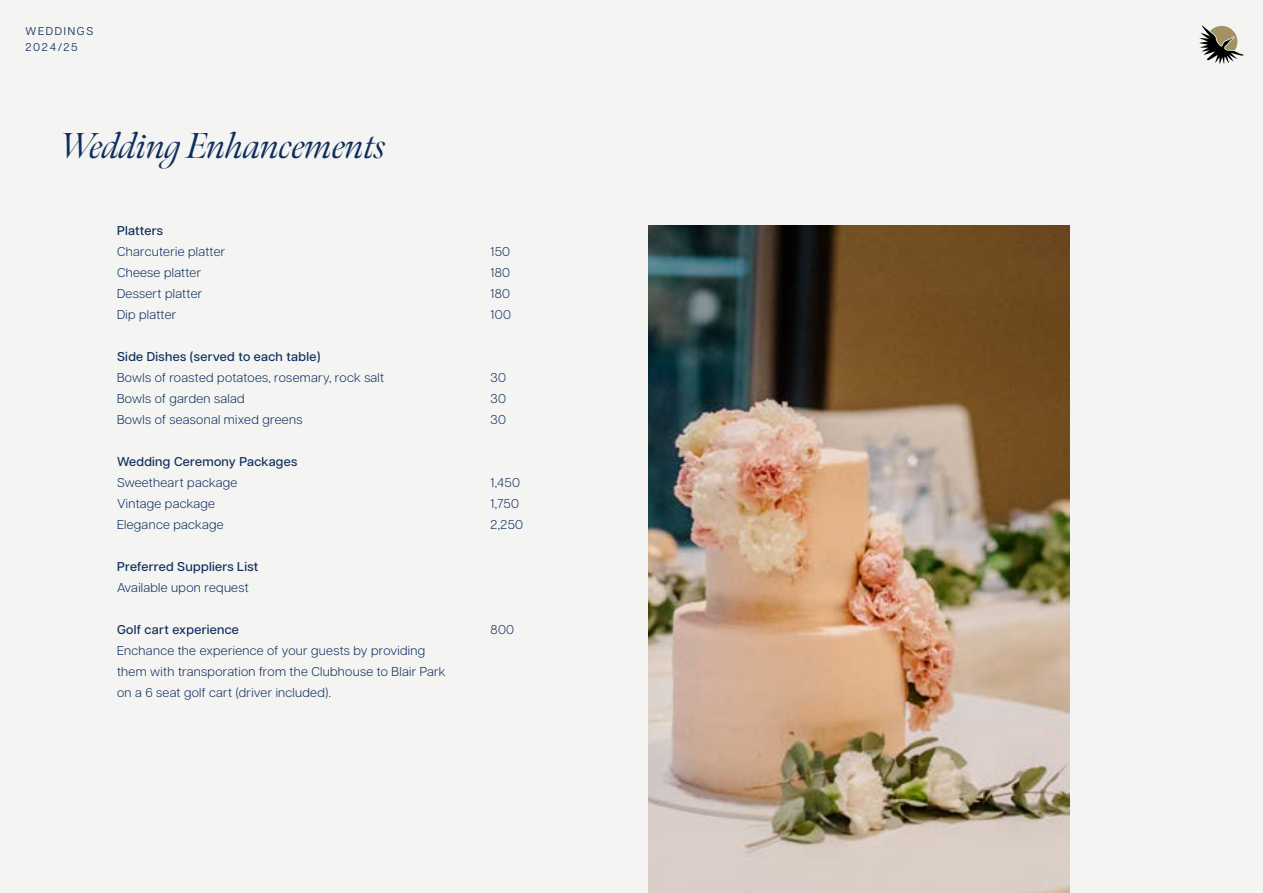
<style>
.page{position:relative;width:1263px;height:893px;background:#f4f4f2}
.page>*{position:absolute;margin:0;border:0;box-sizing:border-box;transform-origin:0 0}
.t1{font:italic 36px "Meno Banner";letter-spacing:-.01em;color:#0f2d5c}
.t2{font:300 12.75px/21px "Articulat CF";letter-spacing:.025em;color:#0f2d5c}
.t3{font:500 12.75px "Articulat CF";letter-spacing:.025em;color:#0f2d5c}
.t4{font:11.25px/16.5px "Articulat CF";letter-spacing:.15em;color:#0f2d5c}
</style>
<div class="page">
<img style="left:648px;top:225px;width:422px;height:668px">
<svg style="left:1199px;top:25px;width:45px;height:39px"></svg>
<p class="t4" style="left:26px;top:22px;width:69px">WEDDINGS<br>2024/25</p>
<h1 class="t1" style="left:60px;top:124px;width:328px">Wedding Enhancements</h1>
<p class="t3" style="left:117px;top:221px;width:47px">Platters</p>
<p class="t2" style="left:117px;top:240px;width:110px">Charcuterie platter</p>
<p class="t2" style="left:491px;top:240px;width:21px">150</p>
<p class="t2" style="left:117px;top:261px;width:86px">Cheese platter</p>
<p class="t2" style="left:491px;top:261px;width:21px">180</p>
<p class="t2" style="left:117px;top:282px;width:87px">Dessert platter</p>
<p class="t2" style="left:491px;top:282px;width:21px">180</p>
<p class="t2" style="left:117px;top:303px;width:61px">Dip platter</p>
<p class="t2" style="left:491px;top:303px;width:22px">100</p>
<p class="t3" style="left:117px;top:347px;width:205px">Side Dishes (served to each table)</p>
<p class="t2" style="left:117px;top:366px;width:269px">Bowls of roasted potatoes, rosemary, rock salt</p>
<p class="t2" style="left:491px;top:366px;width:17px">30</p>
<p class="t2" style="left:117px;top:387px;width:129px">Bowls of garden salad</p>
<p class="t2" style="left:491px;top:387px;width:17px">30</p>
<p class="t2" style="left:117px;top:408px;width:187px">Bowls of seasonal mixed greens</p>
<p class="t2" style="left:491px;top:408px;width:17px">30</p>
<p class="t3" style="left:117px;top:452px;width:182px">Wedding Ceremony Packages</p>
<p class="t2" style="left:117px;top:471px;width:122px">Sweetheart package</p>
<p class="t2" style="left:491px;top:471px;width:31px">1,450</p>
<p class="t2" style="left:117px;top:492px;width:99px">Vintage package</p>
<p class="t2" style="left:491px;top:492px;width:30px">1,750</p>
<p class="t2" style="left:117px;top:513px;width:108px">Elegance package</p>
<p class="t2" style="left:491px;top:513px;width:34px">2,250</p>
<p class="t3" style="left:117px;top:557px;width:143px">Preferred Suppliers List</p>
<p class="t2" style="left:117px;top:576px;width:133px">Available upon request</p>
<p class="t3" style="left:117px;top:620px;width:123px">Golf cart experience</p>
<p class="t2" style="left:491px;top:618px;width:25px">800</p>
<p class="t2" style="left:117px;top:639px;width:330px">Enchance the experience of your guests by providing them with transporation from the Clubhouse to Blair Park on a 6 seat golf cart (driver included).</p>
</div>
